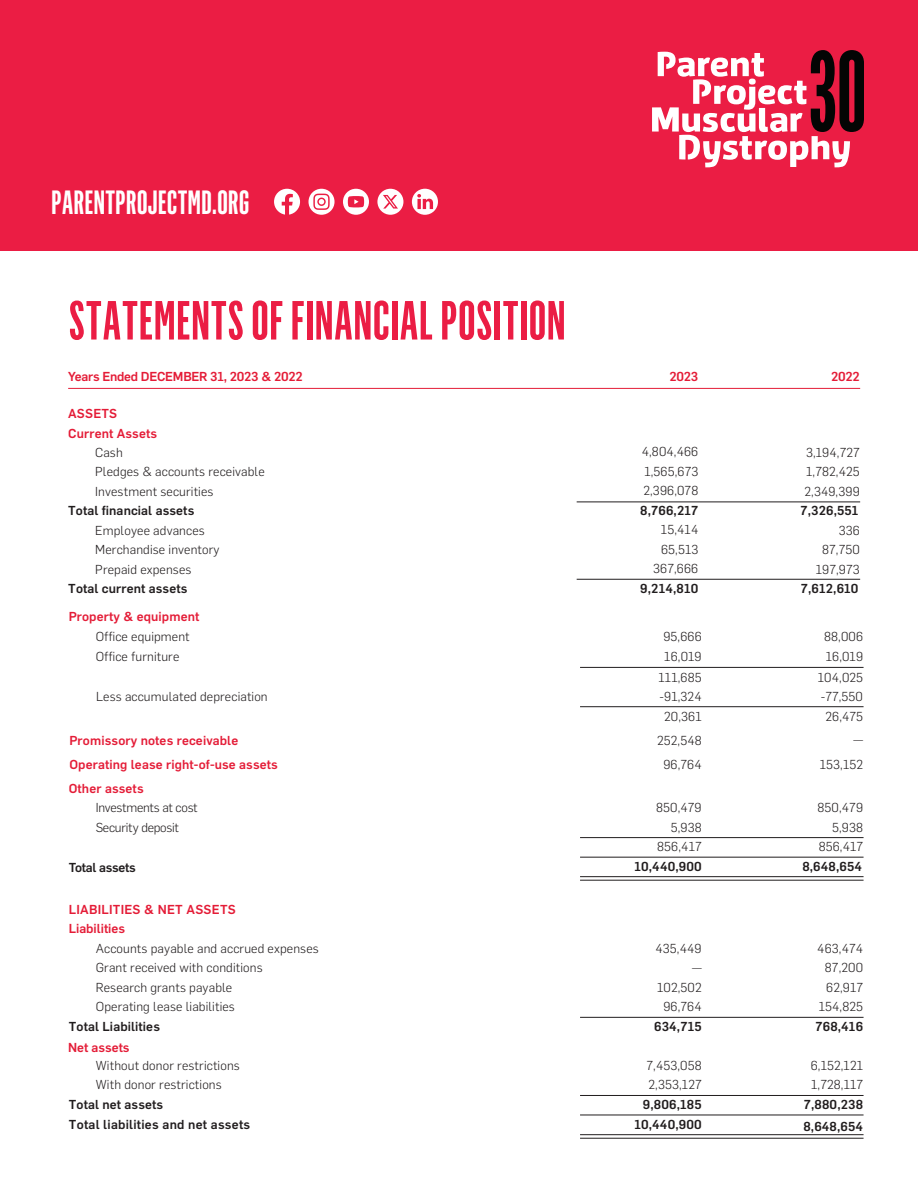
<style>
.page{position:relative;width:918px;height:1188px;background:#fff}
.page>*{position:absolute;margin:0;border:0;box-sizing:border-box;transform-origin:0 0}
.t1{font:600 54px "Flama Ultracondensed";letter-spacing:.02em;color:#eb1d44}
.t2{font:600 33px "Flama Ultracondensed";letter-spacing:.015em;color:#fff}
.t3{font:300 12.75px/24.2px "Flama";letter-spacing:.01em;color:#211d1e}
.t4{font:500 12.75px/19.6px "Flama";letter-spacing:.01em;color:#211d1e}
.t5{font:500 12.75px/19.5px "Flama";letter-spacing:.01em;color:#e41c37}
.t6{font:300 12.75px "Flama";letter-spacing:-.02em;color:#211d1e}
.t7{font:500 12.75px "Flama";letter-spacing:-.02em;color:#e41c37}
.t8{font:500 12.75px "Flama";letter-spacing:-.02em;color:#211d1e}
</style>
<div class="page">
<hr style="left:68px;top:388px;width:792px;height:1px;background:#e41c37">
<hr style="left:577px;top:502px;width:283px;height:1px;background:#211d1e">
<hr style="left:577px;top:579px;width:283px;height:1px;background:#211d1e">
<hr style="left:580px;top:667px;width:284px;height:1px;background:#211d1e">
<hr style="left:580px;top:706px;width:284px;height:1px;background:#211d1e">
<hr style="left:580px;top:837px;width:284px;height:1px;background:#211d1e">
<hr style="left:580px;top:857px;width:284px;height:1px;background:#211d1e">
<hr style="left:580px;top:1017px;width:284px;height:1px;background:#211d1e">
<hr style="left:580px;top:1115px;width:284px;height:1px;background:#211d1e">
<hr style="left:580px;top:1134px;width:284px;height:1px;background:#211d1e">
<hr style="left:580px;top:1138px;width:284px;height:1px;background:#211d1e">
<hr style="left:580px;top:876px;width:284px;height:1px;background:#211d1e">
<hr style="left:580px;top:880px;width:284px;height:1px;background:#211d1e">
<hr style="left:580px;top:1095px;width:284px;height:1px;background:#211d1e">
<div style="left:0;top:0;width:918px;height:251px;background:#eb1d44"></div>
<svg style="left:652px;top:50px;width:212px;height:117px"></svg>
<svg style="left:343px;top:189px;width:26px;height:26px"></svg>
<svg style="left:274px;top:189px;width:26px;height:26px"></svg>
<svg style="left:309px;top:189px;width:26px;height:26px"></svg>
<svg style="left:377px;top:189px;width:26px;height:26px"></svg>
<svg style="left:412px;top:189px;width:26px;height:26px"></svg>
<h2 class="t2" style="left:52px;top:182px;width:199px">PARENTPROJECTMD.ORG</h2>
<h1 class="t1" style="left:69px;top:287px;width:498px">STATEMENTS OF FINANCIAL POSITION</h1>
<p class="t7" style="left:68px;top:368px;width:236px">Years Ended DECEMBER 31, 2023 &amp; 2022</p>
<p class="t5" style="left:669px;top:366px;width:30px">2023</p>
<p class="t5" style="left:831px;top:366px;width:30px">2022</p>
<p class="t5" style="left:68px;top:403px;width:90px">ASSETS<br>Current Assets</p>
<p class="t3" style="left:95px;top:440px;width:29px">Cash</p>
<p class="t3" style="left:642px;top:439px;width:58px">4,804,466</p>
<p class="t3" style="left:806px;top:440px;width:55px">3,194,727</p>
<p class="t3" style="left:95px;top:459px;width:171px">Pledges &amp; accounts receivable</p>
<p class="t3" style="left:644px;top:458px;width:55px">1,565,673</p>
<p class="t3" style="left:806px;top:459px;width:55px">1,782,425</p>
<p class="t3" style="left:95px;top:479px;width:120px">Investment securities</p>
<p class="t3" style="left:643px;top:478px;width:56px">2,396,078</p>
<p class="t3" style="left:804px;top:479px;width:57px">2,349,399</p>
<p class="t4" style="left:68px;top:500px;width:128px">Total financial assets</p>
<p class="t4" style="left:640px;top:499px;width:60px">8,766,217</p>
<p class="t4" style="left:800px;top:500px;width:60px">7,326,551</p>
<p class="t3" style="left:95px;top:518px;width:111px">Employee advances</p>
<p class="t3" style="left:661px;top:517px;width:39px">15,414</p>
<p class="t3" style="left:839px;top:518px;width:23px">336</p>
<p class="t3" style="left:95px;top:537px;width:126px">Merchandise inventory</p>
<p class="t3" style="left:661px;top:536px;width:39px">65,513</p>
<p class="t3" style="left:822px;top:537px;width:39px">87,750</p>
<p class="t3" style="left:95px;top:557px;width:98px">Prepaid expenses</p>
<p class="t3" style="left:653px;top:556px;width:47px">367,666</p>
<p class="t3" style="left:816px;top:557px;width:45px">197,973</p>
<p class="t4" style="left:68px;top:578px;width:121px">Total current assets</p>
<p class="t4" style="left:640px;top:577px;width:60px">9,214,810</p>
<p class="t4" style="left:801px;top:578px;width:59px">7,612,610</p>
<p class="t5" style="left:69px;top:606px;width:132px">Property &amp; equipment</p>
<p class="t3" style="left:96px;top:624px;width:96px">Office equipment</p>
<p class="t3" style="left:663px;top:624px;width:40px">95,666</p>
<p class="t3" style="left:824px;top:624px;width:40px">88,006</p>
<p class="t3" style="left:96px;top:644px;width:85px">Office furniture</p>
<p class="t3" style="left:664px;top:644px;width:39px">16,019</p>
<p class="t3" style="left:826px;top:644px;width:39px">16,019</p>
<p class="t3" style="left:96px;top:684px;width:173px">Less accumulated depreciation</p>
<p class="t5" style="left:69px;top:729px;width:170px">Promissory notes receivable</p>
<p class="t3" style="left:659px;top:664px;width:45px">111,685</p>
<p class="t3" style="left:818px;top:664px;width:47px">104,025</p>
<p class="t3" style="left:660px;top:684px;width:44px">-91,324</p>
<p class="t3" style="left:821px;top:684px;width:44px">-77,550</p>
<p class="t3" style="left:657px;top:703px;width:46px;text-align:center">20,361<br>252,548<br>96,764</p>
<p class="t3" style="left:825px;top:703px;width:39px">26,475</p>
<p class="t3" style="left:820px;top:727px;width:45px;text-align:right">—<br>153,152</p>
<p class="t5" style="left:69px;top:753px;width:210px">Operating lease right-of-use assets</p>
<p class="t5" style="left:69px;top:778px;width:76px">Other assets</p>
<p class="t6" style="left:96px;top:799px;width:104px">Investments at cost</p>
<p class="t3" style="left:656px;top:795px;width:47px">850,479</p>
<p class="t3" style="left:818px;top:795px;width:47px">850,479</p>
<p class="t6" style="left:96px;top:819px;width:85px">Security deposit</p>
<p class="t3" style="left:671px;top:815px;width:32px">5,938</p>
<p class="t3" style="left:832px;top:815px;width:32px">5,938</p>
<p class="t3" style="left:657px;top:834px;width:46px">856,417</p>
<p class="t3" style="left:819px;top:834px;width:46px">856,417</p>
<p class="t8" style="left:69px;top:859px;width:69px">Total assets</p>
<p class="t4" style="left:634px;top:856px;width:69px">10,440,900</p>
<p class="t4" style="left:802px;top:856px;width:61px">8,648,654</p>
<p class="t5" style="left:69px;top:898px;width:168px">LIABILITIES &amp; NET ASSETS<br>Liabilities</p>
<p class="t3" style="left:96px;top:935px;width:224px">Accounts payable and accrued expenses</p>
<p class="t3" style="left:656px;top:935px;width:48px">435,449</p>
<p class="t3" style="left:817px;top:935px;width:47px">463,474</p>
<p class="t3" style="left:96px;top:955px;width:168px">Grant received with conditions</p>
<p class="t3" style="left:692px;top:955px;width:11px">—</p>
<p class="t3" style="left:825px;top:955px;width:40px">87,200</p>
<p class="t3" style="left:96px;top:974px;width:138px">Research grants payable</p>
<p class="t3" style="left:657px;top:974px;width:46px">102,502</p>
<p class="t3" style="left:826px;top:974px;width:38px">62,917</p>
<p class="t3" style="left:96px;top:994px;width:141px">Operating lease liabilities</p>
<p class="t3" style="left:663px;top:994px;width:40px">96,764</p>
<p class="t3" style="left:819px;top:994px;width:46px">154,825</p>
<p class="t4" style="left:69px;top:1015px;width:93px">Total Liabilities</p>
<p class="t4" style="left:654px;top:1015px;width:49px">634,715</p>
<p class="t4" style="left:816px;top:1015px;width:49px">768,416</p>
<p class="t3" style="left:96px;top:1055px;width:145px;line-height:19.5px">Without donor restrictions<br>With donor restrictions</p>
<p class="t3" style="left:647px;top:1055px;width:57px;line-height:19.5px">7,453,058<br>2,353,127</p>
<p class="t5" style="left:68px;top:1037px;width:63px">Net assets</p>
<p class="t3" style="left:811px;top:1052px;width:54px">6,152,121</p>
<p class="t3" style="left:811px;top:1072px;width:54px">1,728,117</p>
<p class="t4" style="left:69px;top:1094px;width:183px">Total net assets<br>Total liabilities and net assets</p>
<p class="t4" style="left:643px;top:1094px;width:60px">9,806,185</p>
<p class="t4" style="left:804px;top:1094px;width:61px">7,880,238</p>
<p class="t4" style="left:634px;top:1114px;width:69px">10,440,900</p>
<p class="t4" style="left:803px;top:1116px;width:61px">8,648,654</p>
</div>
